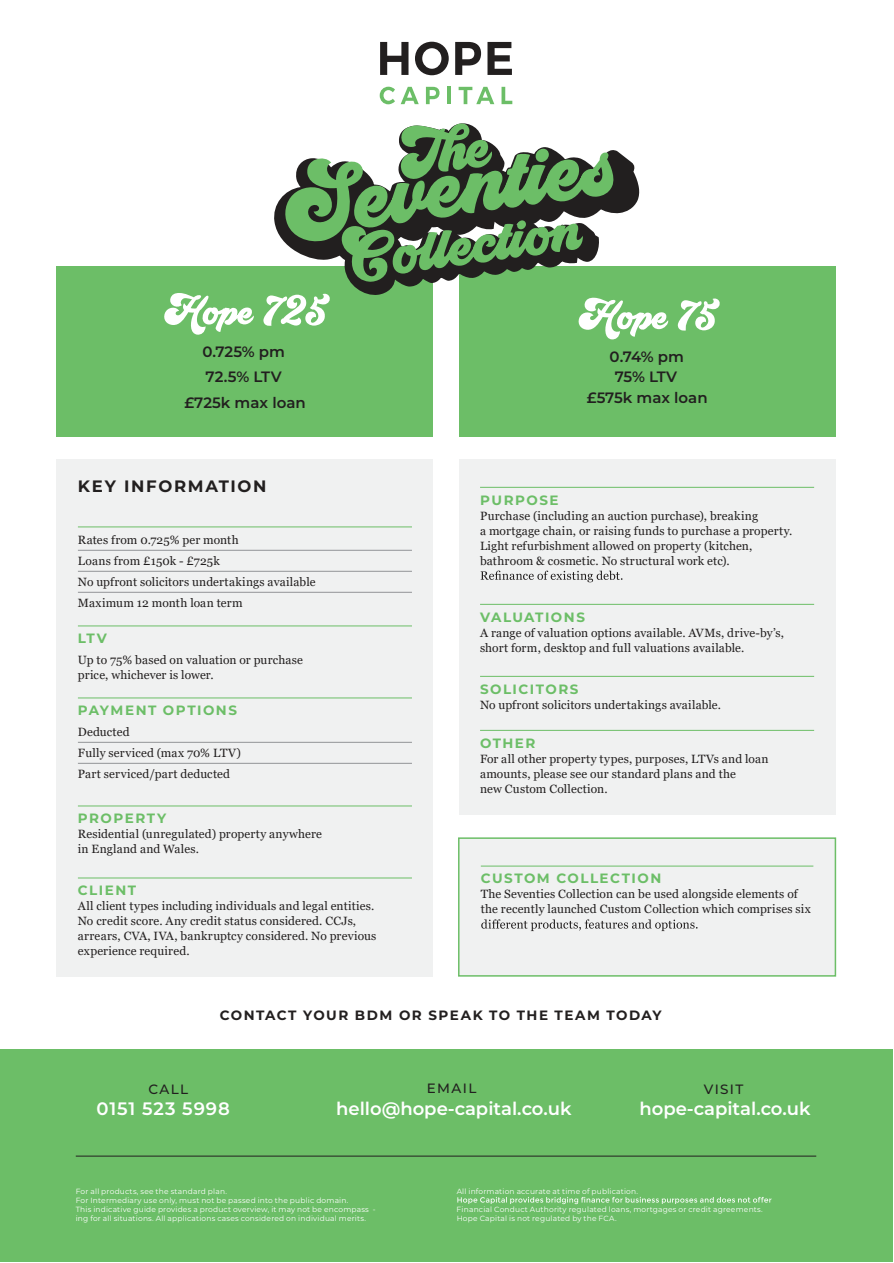
<style>
.page{position:relative;width:894px;height:1263px;background:#fff}
.page>*{position:absolute;margin:0;border:0;box-sizing:border-box;transform-origin:0 0}
.t1{font:600 18px "Montserrat";color:#fff}
.t2{font:600 18px "Montserrat";letter-spacing:.05em;color:#fff}
.t3{font:700 16.5px "Montserrat";letter-spacing:.105em;color:#221f1f}
.t4{font:600 15px/25.5px "Montserrat";color:#221f1f;text-align:center}
.t5{font:700 13.5px "Montserrat";letter-spacing:.11em;color:#6cbe67}
.t6{font:700 13.5px "Montserrat";letter-spacing:.11em;color:#221f1f}
.t7{font:500 13.5px "Montserrat";letter-spacing:.1em;color:#221f1f}
.t8{font:12px/15px "Georgia";letter-spacing:.015em;color:#221f1f}
.t9{font:7.5px/9px "Montserrat";letter-spacing:.025em;color:#fff}
</style>
<div class="page">
<div style="left:57px;top:459px;width:376px;height:517px;background:#f0f1f1"></div>
<hr style="left:78px;top:526px;width:334px;height:1px;background:#6cbe67">
<hr style="left:78px;top:550px;width:334px;height:1px;background:#929497">
<hr style="left:78px;top:571px;width:334px;height:1px;background:#929497">
<hr style="left:78px;top:592px;width:334px;height:1px;background:#929497">
<hr style="left:78px;top:625px;width:334px;height:1px;background:#6cbe67">
<hr style="left:78px;top:697px;width:334px;height:1px;background:#6cbe67">
<hr style="left:78px;top:742px;width:334px;height:1px;background:#929497">
<hr style="left:78px;top:763px;width:334px;height:1px;background:#929497">
<hr style="left:78px;top:805px;width:334px;height:1px;background:#6cbe67">
<hr style="left:78px;top:877px;width:334px;height:1px;background:#6cbe67">
<div style="left:458px;top:459px;width:377px;height:355px;background:#f0f1f1"></div>
<hr style="left:480px;top:487px;width:333px;height:1px;background:#6cbe67">
<hr style="left:480px;top:604px;width:333px;height:1px;background:#6cbe67">
<hr style="left:480px;top:676px;width:333px;height:1px;background:#6cbe67">
<hr style="left:480px;top:730px;width:333px;height:1px;background:#6cbe67">
<svg style="left:480px;top:571px;width:142px;height:11px"></svg>
<div style="left:458px;top:838px;width:377px;height:138px;background:#f0f1f1"></div>
<hr style="left:480px;top:866px;width:333px;height:1px;background:#6cbe67">
<svg style="left:481px;top:919px;width:216px;height:12px"></svg>
<div style="left:458px;top:837px;width:377px;height:139px;border:2px solid #6cbe67"></div>
<div style="left:57px;top:266px;width:376px;height:171px;background:#6cbe67"></div>
<div style="left:458px;top:266px;width:377px;height:171px;background:#6cbe67"></div>
<svg style="left:379px;top:87px;width:39px;height:17px"></svg>
<svg style="left:426px;top:87px;width:13px;height:17px"></svg>
<hr style="left:447px;top:87px;width:4px;height:17px;background:#6cbe67">
<svg style="left:458px;top:87px;width:36px;height:17px"></svg>
<svg style="left:501px;top:87px;width:11px;height:17px"></svg>
<svg style="left:380px;top:42px;width:28px;height:33px"></svg>
<svg style="left:415px;top:42px;width:33px;height:33px"></svg>
<svg style="left:455px;top:42px;width:26px;height:33px"></svg>
<svg style="left:487px;top:42px;width:24px;height:33px"></svg>
<div style="left:0;top:1049px;width:892px;height:213px;background:#6cbe67"></div>
<hr style="left:76px;top:1156px;width:740px;height:1px;background:#221f1f">
<svg style="left:457px;top:1197px;width:314px;height:7px"></svg>
<svg style="left:164px;top:123px;width:556px;height:217px"></svg>
<p class="t4" style="left:184px;top:338px;width:123px">0.725% pm<br>72.5% LTV £725k max loan</p>
<p class="t4" style="left:586px;top:345px;width:122px;line-height:20.7px">0.74% pm<br>75% LTV<br>£575k max loan</p>
<h2 class="t3" style="left:78px;top:474px;width:190px">KEY INFORMATION</h2>
<p class="t8" style="left:78px;top:530px;width:239px;line-height:21px">Rates from 0.725% per month<br>Loans from £150k - £725k<br>No upfront solicitors undertakings available<br>Maximum 12 month loan term</p>
<p class="t5" style="left:78px;top:629px;width:31px">LTV</p>
<p class="t8" style="left:78px;top:653px;width:226px">Up to 75% based on valuation or purchase price, whichever is lower.</p>
<p class="t5" style="left:78px;top:701px;width:160px">PAYMENT OPTIONS</p>
<p class="t8" style="left:78px;top:722px;width:165px;line-height:21px">Deducted<br>Fully serviced (max 70% LTV)<br>Part serviced/part deducted</p>
<p class="t5" style="left:78px;top:809px;width:90px">PROPERTY</p>
<p class="t8" style="left:78px;top:827px;width:245px">Residential (unregulated) property anywhere in England and Wales.</p>
<p class="t5" style="left:78px;top:881px;width:60px">CLIENT</p>
<p class="t8" style="left:78px;top:899px;width:300px">All client types including individuals and legal entities.<br>No credit score. Any credit status considered. CCJs, arrears, CVA, IVA, bankruptcy considered. No previous experience required.</p>
<p class="t5" style="left:480px;top:490px;width:80px">PURPOSE</p>
<p class="t8" style="left:480px;top:508px;width:313px">Purchase (including an auction purchase), breaking<br>a mortgage chain, or raising funds to purchase a property.<br>Light refurbishment allowed on property (kitchen, bathroom &amp; cosmetic. No structural work etc).</p>
<p class="t5" style="left:480px;top:607px;width:106px">VALUATIONS</p>
<p class="t8" style="left:480px;top:625px;width:305px">A range of valuation options available. AVMs, drive-by’s, short form, desktop and full valuations available.</p>
<p class="t5" style="left:480px;top:679px;width:100px">SOLICITORS</p>
<p class="t8" style="left:480px;top:697px;width:242px">No upfront solicitors undertakings available.</p>
<p class="t5" style="left:480px;top:733px;width:57px">OTHER</p>
<p class="t8" style="left:480px;top:751px;width:290px">For all other property types, purposes, LTVs and loan amounts, please see our standard plans and the<br>new Custom Collection.</p>
<p class="t5" style="left:480px;top:869px;width:182px">CUSTOM COLLECTION</p>
<p class="t8" style="left:480px;top:887px;width:331px">The Seventies Collection can be used alongside elements of the recently launched Custom Collection which comprises six</p>
<p class="t6" style="left:220px;top:1005px;width:443px">CONTACT YOUR BDM OR SPEAK TO THE TEAM TODAY</p>
<p class="t7" style="left:148px;top:1079px;width:41px">CALL</p>
<h1 class="t2" style="left:96px;top:1096px;width:135px">0151 523 5998</h1>
<p class="t7" style="left:427px;top:1079px;width:51px">EMAIL</p>
<h1 class="t1" style="left:336px;top:1095px;width:237px">hello@hope-capital.co.uk</h1>
<p class="t7" style="left:703px;top:1079px;width:41px">VISIT</p>
<h1 class="t1" style="left:639px;top:1096px;width:173px">hope-capital.co.uk</h1>
<p class="t9" style="left:76px;top:1186px;width:301px">For all products, see the standard plan.<br>For Intermediary use only, must not be passed into the public domain.<br>This indicative guide provides a product overview, it may not be encompass - ing for all situations. All applications cases considered on individual merits.</p>
<p class="t9" style="left:456px;top:1186px;width:183px">All information accurate at time of publication.</p>
<p class="t9" style="left:456px;top:1204px;width:307px">Financial Conduct Authority regulated loans, mortgages or credit agreements.<br>Hope Capital is not regulated by the FCA.</p>
</div>
